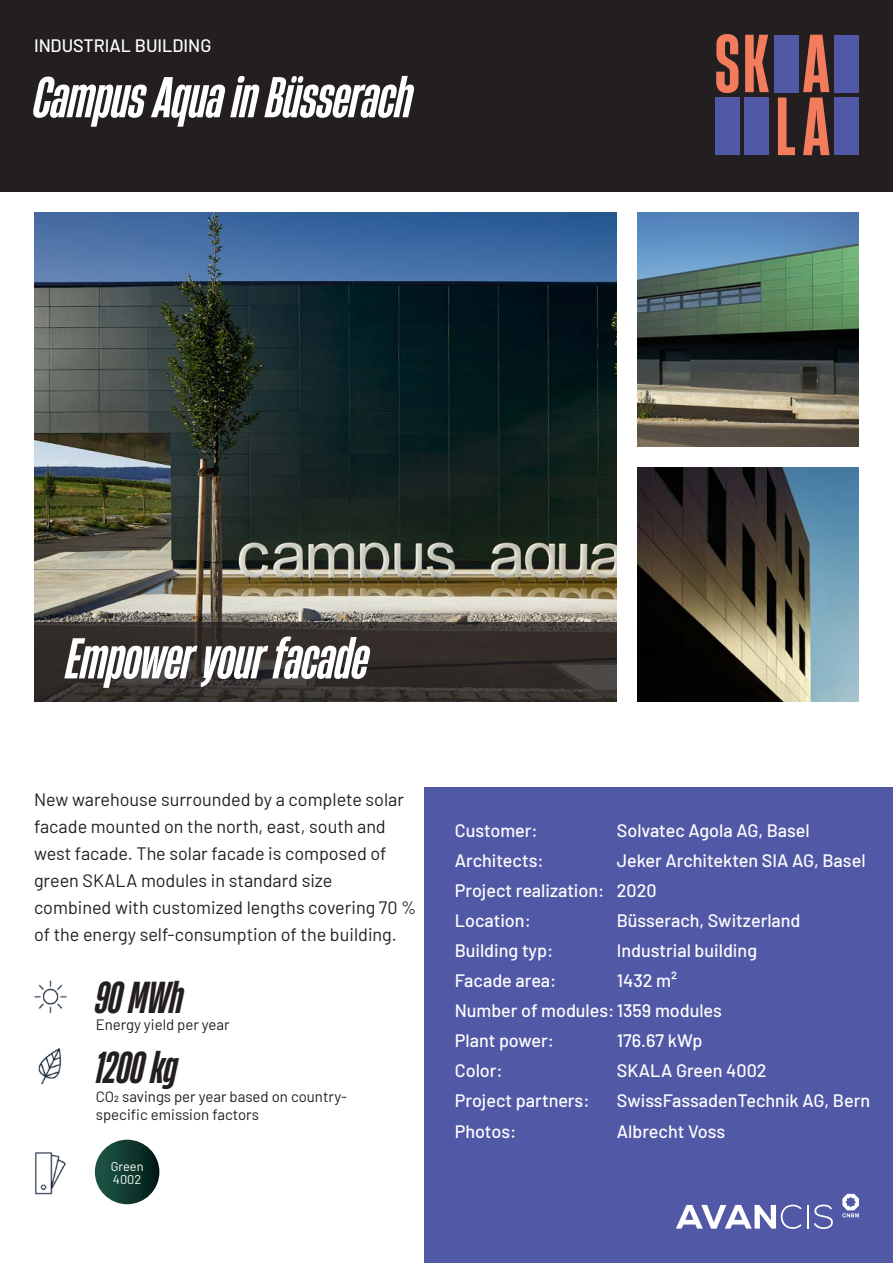
<style>
.page{position:relative;width:893px;height:1263px;background:#fff}
.page>*{position:absolute;margin:0;border:0;box-sizing:border-box;transform-origin:0 0}
.t1{font:italic 700 54px "Heading Now 36";color:#fff}
.t2{font:italic 700 42px "Heading Now 36";color:#231f20}
.t3{font:500 18px "Barlow";color:#fff}
.t4{font:18px "Barlow";color:#231f20}
.t5{font:15px/18px "Barlow";color:#231f20}
.t6{font:12.75px/12.8px "Barlow";color:#fff}
</style>
<div class="page">
<div style="left:424px;top:787px;width:469px;height:476px;background:#5159a7"></div>
<div style="left:0;top:0;width:893px;height:191px;background:#231f20"></div>
<img style="left:34px;top:213px;width:583px;height:409px">
<img style="left:638px;top:213px;width:221px;height:233px">
<img style="left:638px;top:468px;width:221px;height:234px">
<img style="left:34px;top:980px;width:33px;height:34px">
<img style="left:38px;top:1048px;width:23px;height:37px">
<img style="left:34px;top:1152px;width:32px;height:43px">
<svg style="left:676px;top:1205px;width:126px;height:24px"></svg>
<hr style="left:807px;top:1205px;width:2px;height:23px;background:#fff">
<svg style="left:814px;top:1204px;width:19px;height:25px"></svg>
<svg style="left:842px;top:1194px;width:17px;height:23px"></svg>
<svg style="left:34px;top:622px;width:583px;height:80px;fill:#332d29"></svg>
<div style="left:95px;top:1140px;width:64px;height:64px;background:linear-gradient(to right,#205949,#031c17);border-radius:32px"></div>
<div style="left:774px;top:35px;width:25px;height:57px;background:#5159a7"></div>
<div style="left:834px;top:35px;width:24px;height:57px;background:#5159a7"></div>
<div style="left:715px;top:98px;width:24px;height:57px;background:#5159a7"></div>
<div style="left:745px;top:98px;width:24px;height:57px;background:#5159a7"></div>
<div style="left:834px;top:98px;width:24px;height:57px;background:#5159a7"></div>
<svg style="left:803px;top:35px;width:26px;height:120px"></svg>
<svg style="left:778px;top:97px;width:17px;height:58px"></svg>
<svg style="left:745px;top:35px;width:24px;height:57px"></svg>
<svg style="left:716px;top:34px;width:22px;height:59px"></svg>
<p class="t3" style="left:34px;top:33px;width:179px">INDUSTRIAL BUILDING</p>
<p class="t1" style="left:34px;top:60px;width:380px">Campus Aqua in Büsserach</p>
<p class="t1" style="left:66px;top:621px;width:304px">Empower your facade</p>
<p class="t4" style="left:34px;top:786px;width:371px">New warehouse surrounded by a complete solar</p>
<p class="t4" style="left:34px;top:813px;width:353px">facade mounted on the north, east, south and</p>
<p class="t4" style="left:34px;top:840px;width:354px">west facade. The solar facade is composed of</p>
<p class="t4" style="left:34px;top:867px;width:300px">green SKALA modules in standard size</p>
<p class="t4" style="left:34px;top:894px;width:384px">combined with customized lengths covering 70 %</p>
<p class="t4" style="left:34px;top:921px;width:364px">of the energy self-consumption of the building.</p>
<p class="t2" style="left:96px;top:968px;width:89px">90 MWh</p>
<p class="t2" style="left:96px;top:1038px;width:83px">1200 kg</p>
<p class="t5" style="left:96px;top:1015px;width:135px">Energy yield per year</p>
<p class="t5" style="left:96px;top:1086px;width:253px">CO2 savings per year based on country&shy;specific emission factors</p>
<p class="t6" style="left:111px;top:1159px;width:34px">Green<br>4002</p>
<p class="t3" style="left:455px;top:818px;width:85px">Customer:</p>
<p class="t3" style="left:617px;top:818px;width:194px">Solvatec Agola AG, Basel</p>
<p class="t3" style="left:455px;top:848px;width:90px">Architects:</p>
<p class="t3" style="left:617px;top:848px;width:250px">Jeker Architekten SIA AG, Basel</p>
<p class="t3" style="left:455px;top:878px;width:203px">Project realization: 2020</p>
<p class="t3" style="left:455px;top:908px;width:78px">Location:</p>
<p class="t3" style="left:617px;top:908px;width:185px">Büsserach, Switzerland</p>
<p class="t3" style="left:455px;top:938px;width:100px">Building typ:</p>
<p class="t3" style="left:617px;top:938px;width:142px">Industrial building</p>
<p class="t3" style="left:455px;top:968px;width:103px">Facade area:</p>
<p class="t3" style="left:617px;top:968px;width:62px">1432 m²</p>
<p class="t3" style="left:455px;top:998px;width:269px">Number of modules:1359 modules</p>
<p class="t3" style="left:455px;top:1028px;width:101px">Plant power:</p>
<p class="t3" style="left:617px;top:1028px;width:87px">176.67 kWp</p>
<p class="t3" style="left:455px;top:1058px;width:50px">Color:</p>
<p class="t3" style="left:617px;top:1058px;width:151px">SKALA Green 4002</p>
<p class="t3" style="left:455px;top:1088px;width:136px">Project partners:</p>
<p class="t3" style="left:617px;top:1088px;width:255px">SwissFassadenTechnik AG, Bern</p>
<p class="t3" style="left:455px;top:1118px;width:63px">Photos:</p>
<p class="t3" style="left:617px;top:1118px;width:110px">Albrecht Voss</p>
</div>
